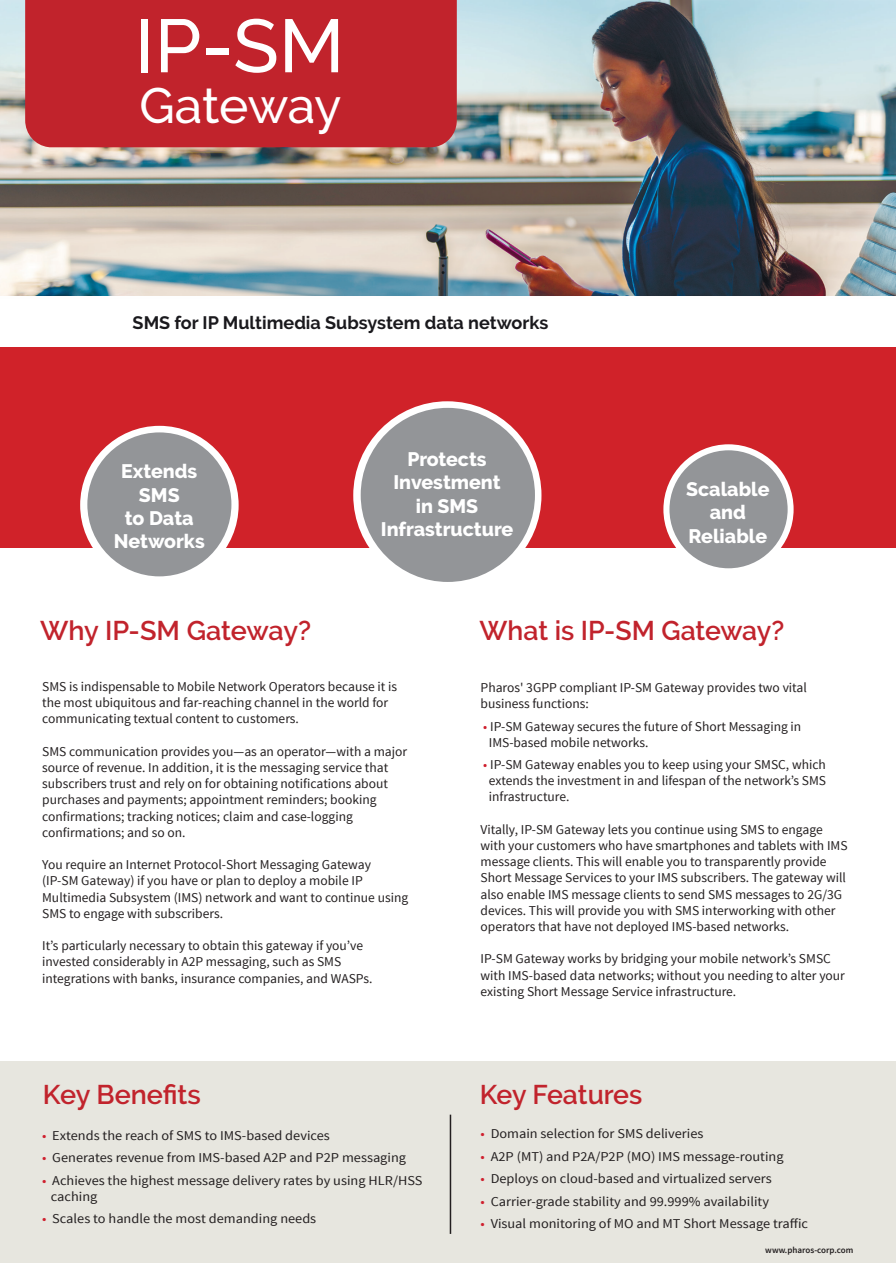
<style>
.page{position:relative;width:896px;height:1263px;background:#fff}
.page>*{position:absolute;margin:0;border:0;box-sizing:border-box;transform-origin:0 0}
.t1{font:500 75px "Raleway";color:#fff}
.t2{font:500 49.5px "Raleway";letter-spacing:-.01em;color:#fff}
.t3{font:600 27px "Raleway";letter-spacing:-.005em;color:#c1232c}
.t4{font:800 19.5px/23.4px "Raleway";color:#fff;text-align:center}
.t5{font:700 18px "Raleway";color:#1a191d}
.t6{font:13.5px/16.2px "Source Sans Pro";color:#231f20}
.t7{font:13.5px/16.2px "Source Sans Pro";color:#231f20;scale:1.06 1}
.t8{font:600 9px "Source Sans Pro";color:#231f20}
.s1{color:#cf202e}
</style>
<div class="page">
<img style="left:0;top:0;width:895px;height:296px">
<div style="left:25px;top:0;width:431px;height:147px;background:#c1232c"></div>
<hr style="left:449px;top:1115px;width:2px;height:119px;background:#231f20">
<div style="left:0;top:347px;width:895px;height:201px;background:#d02229"></div>
<div style="left:80px;top:426px;width:158px;height:158px;background:#fff;border-radius:50%"></div>
<div style="left:87px;top:432px;width:144px;height:144px;background:#939598;border-radius:50%"></div>
<div style="left:663px;top:444px;width:130px;height:130px;background:#fff;border-radius:50%"></div>
<div style="left:669px;top:450px;width:118px;height:118px;background:#939598;border-radius:50%"></div>
<div style="left:353px;top:401px;width:188px;height:188px;background:#fff;border-radius:50%"></div>
<div style="left:360px;top:408px;width:175px;height:174px;background:#939598;border-radius:50%"></div>
<h1 class="t1" style="left:135px;top:3px;width:211px">IP-SM</h1>
<h2 class="t2" style="left:139px;top:77px;width:203px">Gateway</h2>
<h3 class="t5" style="left:133px;top:312px;width:417px">SMS for IP Multimedia Subsystem data networks</h3>
<h3 class="t4" style="left:114px;top:460px;width:92px">Extends<br>SMS<br>to Data<br>Networks</h3>
<h3 class="t4" style="left:104px;top:480px;width:110px">Hides<br>Complexity of Mobile</h3>
<h3 class="t4" style="left:369px;top:442px;width:94px">Access to<br>Customer<br>Data</h3>
<h3 class="t4" style="left:381px;top:447px;width:134px">Protects<br>Investment<br>in SMS<br>Infrastructure</h3>
<h3 class="t4" style="left:686px;top:477px;width:85px">Scalable and<br>Reliable</h3>
<h3 class="t4" style="left:698px;top:480px;width:68px">Simple<br>APIs</h3>
<h3 class="t3" style="left:40px;top:615px;width:272px">Why IP-SM Gateway?</h3>
<p class="t6" style="left:42px;top:678px;width:356px">SMS is indispensable to Mobile Network Operators because it is the most ubiquitous and far-reaching channel in the world for communicating textual content to customers.</p>
<p class="t6" style="left:42px;top:743px;width:366px">SMS communication provides you—as an operator—with a major source of revenue. In addition, it is the messaging service that subscribers trust and rely on for obtaining notifications about purchases and payments; appointment reminders; booking confirmations; tracking notices; claim and case-logging confirmations; and so on.</p>
<p class="t6" style="left:42px;top:857px;width:367px">You require an Internet Protocol-Short Messaging Gateway (IP-SM Gateway) if you have or plan to deploy a mobile IP Multimedia Subsystem (IMS) network and want to continue using SMS to engage with subscribers.</p>
<p class="t6" style="left:42px;top:938px;width:332px">It’s particularly necessary to obtain this gateway if you’ve invested considerably in A2P messaging, such as SMS integrations with banks, insurance companies, and WASPs.</p>
<h3 class="t3" style="left:479px;top:615px;width:306px">What is IP-SM Gateway?</h3>
<p class="t6" style="left:480px;top:680px;width:328px">Pharos' 3GPP compliant IP-SM Gateway provides two vital business functions:</p>
<p class="t6" style="left:488px;top:718px;width:314px;text-indent:-5px"><span class="s1">•</span> IP-SM Gateway secures the future of Short Messaging in<br>IMS-based mobile networks.</p>
<p class="t6" style="left:488px;top:756px;width:339px;text-align:justify;text-indent:-5px"><span class="s1">•</span> IP-SM Gateway enables you to keep using your SMSC, which extends the investment in and lifespan of the network’s SMS infrastructure.</p>
<p class="t6" style="left:480px;top:821px;width:368px">Vitally, IP-SM Gateway lets you continue using SMS to engage with your customers who have smartphones and tablets with IMS message clients. This will enable you to transparently provide Short Message Services to your IMS subscribers. The gateway will also enable IMS message clients to send SMS messages to 2G/3G devices. This will provide you with SMS interworking with other operators that have not deployed IMS-based networks.</p>
<p class="t6" style="left:480px;top:951px;width:366px">IP-SM Gateway works by bridging your mobile network’s SMSC with IMS-based data networks; without you needing to alter your existing Short Message Service infrastructure.</p>
<h3 class="t3" style="left:43px;top:1079px;width:159px">Key Benefits</h3>
<h3 class="t3" style="left:479px;top:1079px;width:164px">Key Features</h3>
<p class="t7" style="left:42px;top:1127px;width:273px"><span class="s1">•</span> Extends the reach of SMS to IMS-based devices</p>
<p class="t7" style="left:42px;top:1150px;width:344px"><span class="s1">•</span> Generates revenue from IMS-based A2P and P2P messaging</p>
<p class="t7" style="left:51px;top:1172px;width:352px;text-indent:-9px"><span class="s1">•</span> Achieves the highest message delivery rates by using HLR/HSS caching</p>
<p class="t7" style="left:42px;top:1211px;width:260px"><span class="s1">•</span> Scales to handle the most demanding needs</p>
<p class="t7" style="left:480px;top:1126px;width:212px"><span class="s1">•</span> Domain selection for SMS deliveries</p>
<p class="t7" style="left:480px;top:1148px;width:287px"><span class="s1">•</span> A2P (MT) and P2A/P2P (MO) IMS message-routing</p>
<p class="t7" style="left:480px;top:1171px;width:276px"><span class="s1">•</span> Deploys on cloud-based and virtualized servers</p>
<p class="t7" style="left:480px;top:1193px;width:273px"><span class="s1">•</span> Carrier-grade stability and 99.999% availability</p>
<p class="t7" style="left:480px;top:1216px;width:310px"><span class="s1">•</span> Visual monitoring of MO and MT Short Message traffic</p>
<p class="t8" style="left:765px;top:1244px;width:90px">www.pharos-corp.com</p>
</div>
